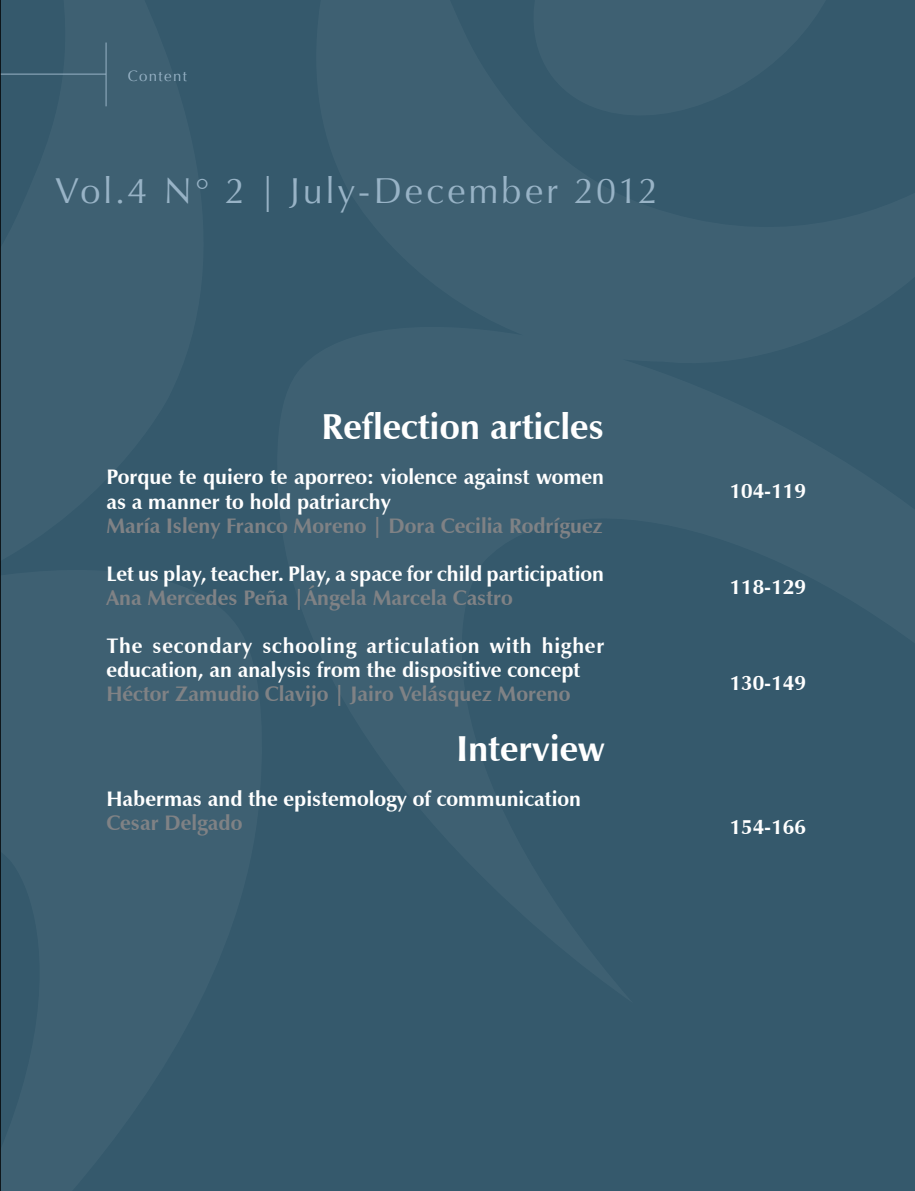
<style>
.page{position:relative;width:915px;height:1191px;background:#fff}
.page>*{position:absolute;margin:0;border:0;box-sizing:border-box;transform-origin:0 0}
.t1{font:700 36px "Zapf Humanist 601 BT";color:#fff}
.t2{font:36px "Optima";letter-spacing:.075em;color:#98b3c6}
.t3{font:700 21px/24px "Zapf Humanist 601 BT";color:#fff}
.t4{font:700 21px "Zapf Humanist 601 BT";color:#808285}
.t5{font:15px "Optima";letter-spacing:.095em;color:#98b3c6}
</style>
<div class="page">
<div style="left:0;top:0;width:914px;height:1191px;background:#35596c"></div>
<hr style="left:0;top:74px;width:106px;height:1px;background:#98b3c6">
<hr style="left:106px;top:43px;width:1px;height:63px;background:#98b3c6">
<hr style="left:0;top:0;width:1px;height:1191px;background:#000">
<p class="t5" style="left:128px;top:67px;width:61px">Content</p>
<h1 class="t2" style="left:55px;top:170px;width:604px">Vol.4 N° 2 | July-December 2012</h1>
<h1 class="t1" style="left:321px;top:404px;width:284px">Reflection articles</h1>
<p class="t3" style="left:106px;top:465px;width:499px">Porque te quiero te aporreo: violence against women as a manner to hold patriarchy</p>
<p class="t4" style="left:106px;top:512px;width:497px">María Isleny Franco Moreno | Dora Cecilia Rodríguez</p>
<p class="t3" style="left:106px;top:561px;width:499px">Let us play, teacher. Play, a space for child participation</p>
<p class="t4" style="left:106px;top:584px;width:408px">Ana Mercedes Peña |Ángela Marcela Castro</p>
<p class="t3" style="left:106px;top:633px;width:499px">The secondary schooling articulation with higher education, an analysis from the dispositive concept</p>
<p class="t4" style="left:106px;top:680px;width:465px">Héctor Zamudio Clavijo | Jairo Velásquez Moreno</p>
<h1 class="t1" style="left:456px;top:726px;width:149px">Interview</h1>
<p class="t3" style="left:106px;top:786px;width:476px">Habermas and the epistemology of communication</p>
<p class="t4" style="left:106px;top:809px;width:137px">Cesar Delgado</p>
<p class="t3" style="left:729px;top:479px;width:78px">104-119</p>
<p class="t3" style="left:729px;top:575px;width:78px">118-129</p>
<p class="t3" style="left:729px;top:671px;width:78px">130-149</p>
<p class="t3" style="left:729px;top:815px;width:78px">154-166</p>
</div>
